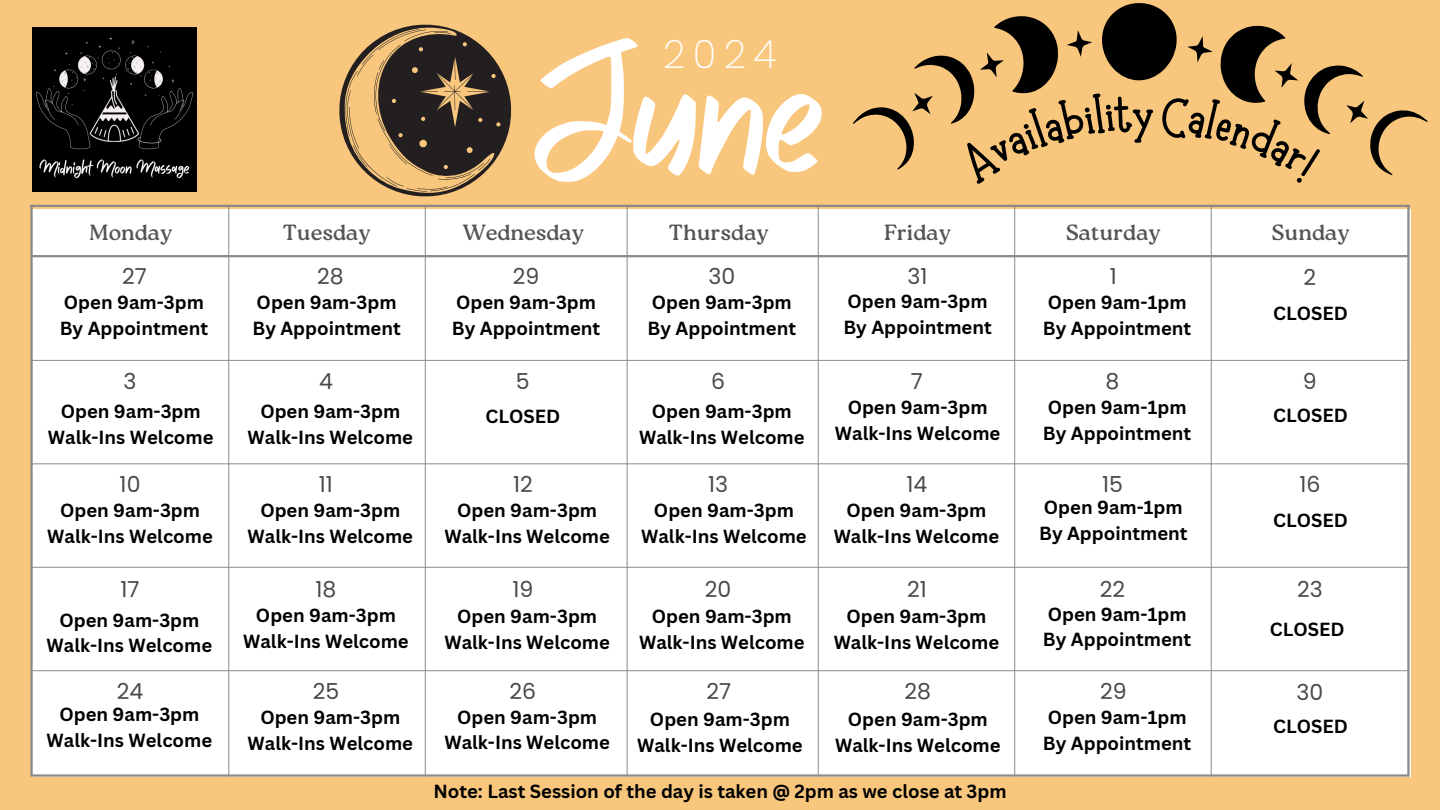
<style>
.page{position:relative;width:1440px;height:810px;background:#f8c77d}
.page>*{position:absolute;margin:0;border:0;box-sizing:border-box;transform-origin:0 0}
.t1{font:182px "Vintage Moon";color:#fff}
.t2{font:700 52.5px "Moonlight";color:#000}
.t3{font:200 39px "Poppins";color:#fff}
.t4{font:22px "Poppins";color:#494949}
.t5{font:22px "Roca Two";color:#545454}
.t6{font:700 18.5px "Canva Sans";color:#000}
</style>
<div class="page">
<div style="left:32px;top:209px;width:1379px;height:568px;background:#fff"></div>
<hr style="left:32px;top:360px;width:1376px;height:1px;background:#8b8a8a">
<hr style="left:32px;top:463px;width:1376px;height:1px;background:#8b8a8a">
<hr style="left:32px;top:567px;width:1376px;height:1px;background:#8b8a8a">
<hr style="left:32px;top:670px;width:1376px;height:1px;background:#8b8a8a">
<hr style="left:228px;top:207px;width:1px;height:570px;background:#8b8a8a">
<hr style="left:425px;top:207px;width:1px;height:570px;background:#8b8a8a">
<hr style="left:627px;top:207px;width:1px;height:570px;background:#8b8a8a">
<hr style="left:818px;top:207px;width:1px;height:570px;background:#8b8a8a">
<hr style="left:1014px;top:207px;width:1px;height:570px;background:#8b8a8a">
<hr style="left:1211px;top:207px;width:1px;height:570px;background:#8b8a8a">
<hr style="left:30px;top:205px;width:3px;height:572px;background:#8b8a8a">
<hr style="left:1407px;top:205px;width:3px;height:572px;background:#8b8a8a">
<hr style="left:32px;top:255px;width:1376px;height:2px;background:#8b8a8a">
<hr style="left:32px;top:774px;width:1376px;height:3px;background:#8b8a8a">
<hr style="left:30px;top:205px;width:1380px;height:2px;background:#8b8a8a">
<svg style="left:339px;top:25px;width:172px;height:171px"></svg>
<img style="left:32px;top:27px;width:165px;height:164px">
<svg style="left:853px;top:3px;width:575px;height:173px"></svg>
<p class="t1" style="left:535px;top:8px;width:291px">June</p>
<p class="t3" style="left:663px;top:27px;width:115px">2024</p>
<h2 class="t2" style="left:1133px;top:86px;width:21px">y</h2>
<p class="t5" style="left:89px;top:219px;width:85px">Monday</p>
<h5 class="t5" style="left:283px;top:219px;width:89px">Tuesday</h5>
<p class="t5" style="left:463px;top:219px;width:123px">Wednesday</p>
<p class="t5" style="left:669px;top:219px;width:101px">Thursday</p>
<p class="t5" style="left:884px;top:219px;width:68px">Friday</p>
<p class="t5" style="left:1066px;top:219px;width:97px">Saturday</p>
<p class="t5" style="left:1271px;top:219px;width:80px">Sunday</p>
<p class="t4" style="left:122px;top:260px;width:26px">27</p>
<p class="t4" style="left:317px;top:260px;width:28px">28</p>
<p class="t4" style="left:513px;top:260px;width:28px">29</p>
<p class="t4" style="left:708px;top:260px;width:28px">30</p>
<h5 class="t4" style="left:908px;top:260px;width:21px">31</h5>
<p class="t4" style="left:1110px;top:260px;width:9px">1</p>
<p class="t6" style="left:64px;top:289px;width:141px">Open 9am-3pm</p>
<p class="t6" style="left:60px;top:315px;width:150px">By Appointment</p>
<p class="t4" style="left:1304px;top:262px;width:14px">2</p>
<p class="t6" style="left:848px;top:289px;width:141px">Open 9am-3pm</p>
<p class="t6" style="left:843px;top:314px;width:150px">By Appointment</p>
<p class="t6" style="left:257px;top:289px;width:141px">Open 9am-3pm</p>
<p class="t6" style="left:252px;top:315px;width:150px">By Appointment</p>
<p class="t6" style="left:456px;top:289px;width:141px">Open 9am-3pm</p>
<p class="t6" style="left:452px;top:315px;width:150px">By Appointment</p>
<h5 class="t6" style="left:652px;top:289px;width:141px">Open 9am-3pm</h5>
<p class="t6" style="left:648px;top:315px;width:150px">By Appointment</p>
<p class="t6" style="left:1048px;top:289px;width:140px">Open 9am-1pm</p>
<p class="t6" style="left:1043px;top:315px;width:150px">By Appointment</p>
<p class="t6" style="left:1273px;top:300px;width:76px">CLOSED</p>
<h3 class="t4" style="left:124px;top:365px;width:14px">3</h3>
<p class="t4" style="left:319px;top:365px;width:15px">4</p>
<h2 class="t4" style="left:516px;top:365px;width:15px">5</h2>
<h4 class="t4" style="left:711px;top:365px;width:15px">6</h4>
<p class="t4" style="left:911px;top:365px;width:14px">7</p>
<p class="t4" style="left:1106px;top:365px;width:15px">8</p>
<p class="t4" style="left:1303px;top:365px;width:15px">9</p>
<p class="t6" style="left:61px;top:399px;width:141px">Open 9am-3pm</p>
<h5 class="t6" style="left:48px;top:425px;width:167px">Walk-Ins Welcome</h5>
<p class="t6" style="left:260px;top:398px;width:141px">Open 9am-3pm</p>
<p class="t6" style="left:248px;top:424px;width:167px">Walk-Ins Welcome</p>
<p class="t6" style="left:485px;top:403px;width:76px">CLOSED</p>
<p class="t6" style="left:652px;top:399px;width:141px">Open 9am-3pm</p>
<p class="t6" style="left:639px;top:425px;width:167px">Walk-Ins Welcome</p>
<p class="t6" style="left:848px;top:394px;width:141px">Open 9am-3pm</p>
<p class="t6" style="left:835px;top:420px;width:167px">Walk-Ins Welcome</p>
<p class="t6" style="left:1048px;top:394px;width:140px">Open 9am-1pm</p>
<p class="t6" style="left:1043px;top:420px;width:150px">By Appointment</p>
<p class="t6" style="left:1273px;top:402px;width:76px">CLOSED</p>
<h4 class="t4" style="left:120px;top:469px;width:22px">10</h4>
<h4 class="t4" style="left:319px;top:469px;width:16px">11</h4>
<h4 class="t4" style="left:513px;top:469px;width:21px">12</h4>
<p class="t4" style="left:708px;top:469px;width:21px">13</p>
<p class="t4" style="left:906px;top:469px;width:22px">14</p>
<p class="t4" style="left:1102px;top:469px;width:22px">15</p>
<p class="t4" style="left:1299px;top:469px;width:23px">16</p>
<p class="t6" style="left:60px;top:497px;width:141px">Open 9am-3pm</p>
<p class="t6" style="left:47px;top:523px;width:167px">Walk-Ins Welcome</p>
<p class="t6" style="left:260px;top:497px;width:141px">Open 9am-3pm</p>
<p class="t6" style="left:248px;top:523px;width:167px">Walk-Ins Welcome</p>
<p class="t6" style="left:457px;top:497px;width:141px">Open 9am-3pm</p>
<p class="t6" style="left:444px;top:523px;width:167px">Walk-Ins Welcome</p>
<p class="t6" style="left:654px;top:497px;width:141px">Open 9am-3pm</p>
<p class="t6" style="left:641px;top:523px;width:167px">Walk-Ins Welcome</p>
<h5 class="t6" style="left:846px;top:497px;width:141px">Open 9am-3pm</h5>
<p class="t6" style="left:834px;top:523px;width:167px">Walk-Ins Welcome</p>
<p class="t6" style="left:1044px;top:495px;width:140px">Open 9am-1pm</p>
<p class="t6" style="left:1039px;top:520px;width:150px">By Appointment</p>
<p class="t6" style="left:1273px;top:507px;width:76px">CLOSED</p>
<h4 class="t4" style="left:121px;top:573px;width:21px">17</h4>
<h4 class="t4" style="left:316px;top:573px;width:22px">18</h4>
<h4 class="t4" style="left:512px;top:573px;width:22px">19</h4>
<p class="t4" style="left:705px;top:573px;width:28px">20</p>
<p class="t4" style="left:907px;top:573px;width:21px">21</p>
<p class="t4" style="left:1100px;top:573px;width:27px">22</p>
<p class="t4" style="left:1297px;top:573px;width:27px">23</p>
<p class="t6" style="left:59px;top:607px;width:141px">Open 9am-3pm</p>
<p class="t6" style="left:47px;top:633px;width:167px">Walk-Ins Welcome</p>
<p class="t6" style="left:256px;top:602px;width:141px">Open 9am-3pm</p>
<p class="t6" style="left:243px;top:628px;width:167px">Walk-Ins Welcome</p>
<p class="t6" style="left:457px;top:604px;width:141px">Open 9am-3pm</p>
<p class="t6" style="left:444px;top:629px;width:167px">Walk-Ins Welcome</p>
<p class="t6" style="left:652px;top:604px;width:141px">Open 9am-3pm</p>
<p class="t6" style="left:639px;top:629px;width:167px">Walk-Ins Welcome</p>
<p class="t6" style="left:846px;top:604px;width:141px">Open 9am-3pm</p>
<p class="t6" style="left:834px;top:629px;width:167px">Walk-Ins Welcome</p>
<p class="t6" style="left:1048px;top:601px;width:140px">Open 9am-1pm</p>
<p class="t6" style="left:1043px;top:627px;width:150px">By Appointment</p>
<p class="t6" style="left:1270px;top:617px;width:76px">CLOSED</p>
<p class="t4" style="left:117px;top:676px;width:28px">24</p>
<p class="t4" style="left:510px;top:676px;width:28px">26</p>
<p class="t4" style="left:707px;top:676px;width:26px">27</p>
<p class="t4" style="left:904px;top:676px;width:28px">28</p>
<p class="t4" style="left:1100px;top:676px;width:28px">29</p>
<p class="t4" style="left:1297px;top:677px;width:28px">30</p>
<p class="t4" style="left:313px;top:676px;width:28px">25</p>
<p class="t6" style="left:59px;top:701px;width:141px">Open 9am-3pm</p>
<p class="t6" style="left:47px;top:727px;width:167px">Walk-Ins Welcome</p>
<p class="t6" style="left:260px;top:704px;width:141px">Open 9am-3pm</p>
<p class="t6" style="left:248px;top:730px;width:167px">Walk-Ins Welcome</p>
<p class="t6" style="left:457px;top:704px;width:141px">Open 9am-3pm</p>
<p class="t6" style="left:444px;top:730px;width:167px">Walk-Ins Welcome</p>
<p class="t6" style="left:848px;top:706px;width:141px">Open 9am-3pm</p>
<p class="t6" style="left:835px;top:732px;width:167px">Walk-Ins Welcome</p>
<p class="t6" style="left:433px;top:778px;width:575px">Note: Last Session of the day is taken @ 2pm as we close at 3pm</p>
<p class="t6" style="left:650px;top:706px;width:141px">Open 9am-3pm</p>
<p class="t6" style="left:637px;top:732px;width:167px">Walk-Ins Welcome</p>
<p class="t6" style="left:1048px;top:704px;width:140px">Open 9am-1pm</p>
<p class="t6" style="left:1043px;top:730px;width:150px">By Appointment</p>
<p class="t6" style="left:1273px;top:713px;width:76px">CLOSED</p>
</div>
